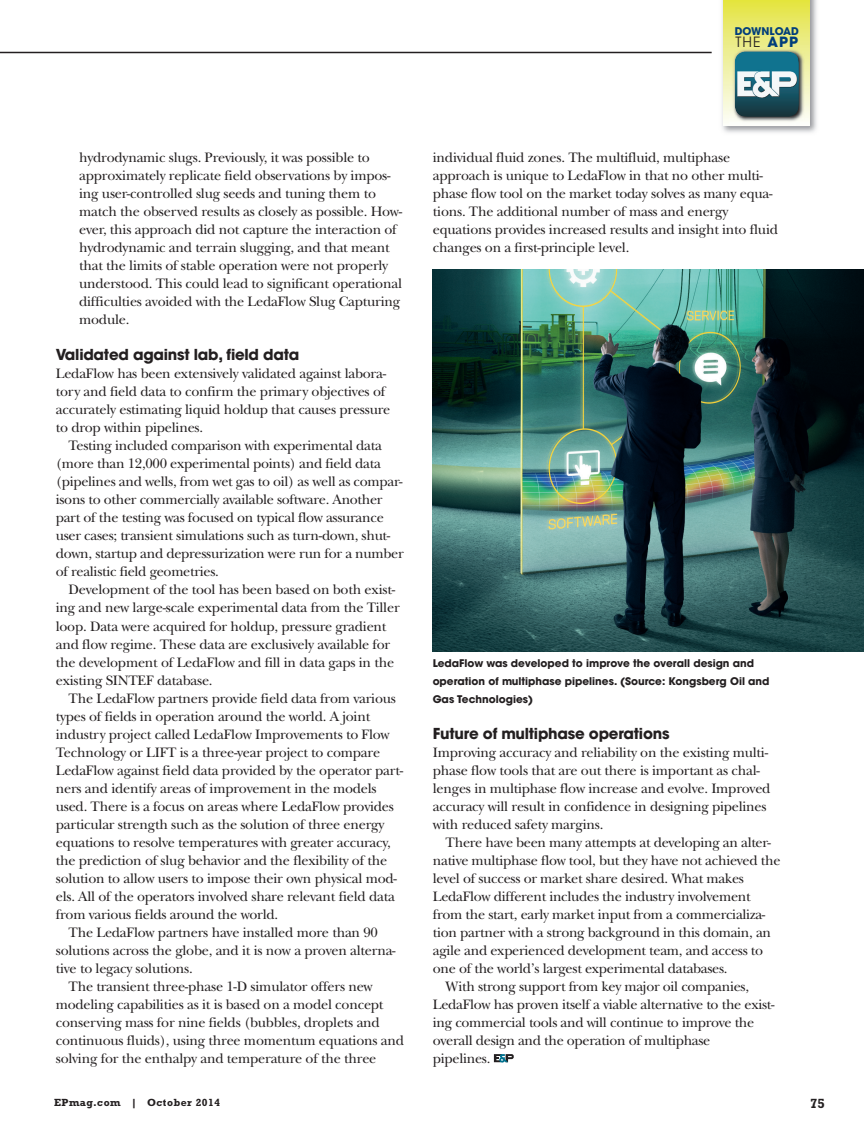
<style>
.page{position:relative;width:864px;height:1135px;background:#fff}
.page>*{position:absolute;margin:0;border:0;box-sizing:border-box;transform-origin:0 0}
.t1{font:700 15px "Avant Garde";letter-spacing:-.015em;color:#231f20}
.t2{font:14.25px/18px "New Baskerville";letter-spacing:-.015em;color:#231f20}
.t3{font:14.1px "Avant Garde";color:#231f20}
.t4{font:700 13.5px "Rockwell Std";color:#231f20}
.t5{font:700 10.5px/18px "Avant Garde";color:#231f20}
.t6{font:700 10.5px "Rockwell Std";letter-spacing:.05em;color:#231f20}
.t7{font:700 10.5px "Avant Garde";color:#013e7b}
.s1{font-weight:700;color:#013e7b}
</style>
<div class="page">
<svg style="left:494px;top:1054px;width:20px;height:8px"></svg>
<img style="left:432px;top:269px;width:432px;height:382px">
<img style="left:722px;top:0;width:95px;height:133px">
<div style="left:724px;top:0;width:86px;height:125px;background:linear-gradient(to bottom,#e4e445,#fcfdfa)"></div>
<img style="left:729px;top:46px;width:80px;height:81px">
<img style="left:735px;top:51px;width:64px;height:66px">
<hr style="left:0;top:52px;width:712px;height:1px;background:#231f20">
<p class="t7" style="left:735px;top:28px;width:66px">DOWNLOAD</p>
<p class="t3" style="left:735px;top:37px;width:64px">THE <span class="s1">APP</span></p>
<p class="t2" style="left:79px;top:150px;width:325px">hydrodynamic slugs. Previously, it was possible to approximately replicate field observations by impos&shy;ing user-controlled slug seeds and tuning them to match the observed results as closely as possible. How&shy;ever, this approach did not capture the interaction of hydrodynamic and terrain slugging, and that meant that the limits of stable operation were not properly understood. This could lead to significant operational difficulties avoided with the LedaFlow Slug Capturing module.</p>
<p class="t1" style="left:56px;top:349px;width:245px">Validated against lab, field data</p>
<p class="t2" style="left:56px;top:366px;width:336px">LedaFlow has been extensively validated against labora&shy;tory and field data to confirm the primary objectives of accurately estimating liquid holdup that causes pressure to drop within pipelines.</p>
<p class="t2" style="left:56px;top:438px;width:349px;text-indent:13px">Testing included comparison with experimental data (more than 12,000 experimental points) and field data (pipelines and wells, from wet gas to oil) as well as compar&shy;isons to other commercially available software. Another part of the testing was focused on typical flow assurance user cases; transient simulations such as turn-down, shut&shy;down, startup and depressurization were run for a number of realistic field geometries.</p>
<p class="t2" style="left:56px;top:582px;width:345px;text-indent:13px">Development of the tool has been based on both exist&shy;ing and new large-scale experimental data from the Tiller loop. Data were acquired for holdup, pressure gradient and flow regime. These data are exclusively available for the development of LedaFlow and fill in data gaps in the existing SINTEF database.</p>
<p class="t2" style="left:69px;top:690px;width:329px">The LedaFlow partners provide field data from various</p>
<p class="t2" style="left:56px;top:708px;width:316px">types of fields in operation around the world. A joint</p>
<p class="t2" style="left:56px;top:726px;width:335px">industry project called LedaFlow Improvements to Flow</p>
<p class="t2" style="left:56px;top:744px;width:326px">Technology or LIFT is a three-year project to compare</p>
<p class="t2" style="left:56px;top:762px;width:349px">LedaFlow against field data provided by the operator part-</p>
<p class="t2" style="left:56px;top:780px;width:322px">ners and identify areas of improvement in the models</p>
<p class="t2" style="left:56px;top:798px;width:340px">used. There is a focus on areas where LedaFlow provides</p>
<p class="t2" style="left:56px;top:816px;width:330px">particular strength such as the solution of three energy</p>
<p class="t2" style="left:56px;top:834px;width:337px">equations to resolve temperatures with greater accuracy,</p>
<p class="t2" style="left:56px;top:852px;width:333px">the prediction of slug behavior and the flexibility of the</p>
<p class="t2" style="left:56px;top:870px;width:343px">solution to allow users to impose their own physical mod-</p>
<p class="t2" style="left:56px;top:888px;width:341px">els. All of the operators involved share relevant field data</p>
<p class="t2" style="left:56px;top:906px;width:224px">from various fields around the world.</p>
<p class="t2" style="left:69px;top:924px;width:311px">The LedaFlow partners have installed more than 90</p>
<p class="t2" style="left:56px;top:942px;width:341px">solutions across the globe, and it is now a proven alterna-</p>
<p class="t2" style="left:56px;top:960px;width:139px">tive to legacy solutions.</p>
<p class="t2" style="left:69px;top:978px;width:306px">The transient three-phase 1-D simulator offers new</p>
<p class="t2" style="left:56px;top:996px;width:329px">modeling capabilities as it is based on a model concept</p>
<p class="t2" style="left:56px;top:1014px;width:326px">conserving mass for nine fields (bubbles, droplets and</p>
<p class="t2" style="left:56px;top:1032px;width:350px">continuous fluids), using three momentum equations and</p>
<p class="t2" style="left:56px;top:1050px;width:322px">solving for the enthalpy and temperature of the three</p>
<p class="t2" style="left:433px;top:150px;width:347px">individual fluid zones. The multifluid, multiphase approach is unique to LedaFlow in that no other multi&shy;phase flow tool on the market today solves as many equa&shy;tions. The additional number of mass and energy equations provides increased results and insight into fluid changes on a first-principle level.</p>
<p class="t5" style="left:433px;top:654px;width:338px">LedaFlow was developed to improve the overall design and operation of multiphase pipelines. (Source: Kongsberg Oil and<br>Gas Technologies)</p>
<p class="t1" style="left:433px;top:727px;width:238px">Future of multiphase operations</p>
<p class="t2" style="left:433px;top:744px;width:339px">Improving accuracy and reliability on the existing multi&shy;phase flow tools that are out there is important as chal&shy;lenges in multiphase flow increase and evolve. Improved accuracy will result in confidence in designing pipelines with reduced safety margins.</p>
<p class="t2" style="left:446px;top:834px;width:327px">There have been many attempts at developing an alter-</p>
<p class="t2" style="left:433px;top:852px;width:349px">native multiphase flow tool, but they have not achieved the</p>
<p class="t2" style="left:433px;top:870px;width:313px">level of success or market share desired. What makes</p>
<p class="t2" style="left:433px;top:888px;width:319px">LedaFlow different includes the industry involvement</p>
<p class="t2" style="left:433px;top:906px;width:334px">from the start, early market input from a commercializa-</p>
<p class="t2" style="left:433px;top:924px;width:340px">tion partner with a strong background in this domain, an</p>
<p class="t2" style="left:433px;top:942px;width:332px">agile and experienced development team, and access to</p>
<p class="t2" style="left:433px;top:960px;width:296px">one of the world’s largest experimental databases.</p>
<p class="t2" style="left:446px;top:978px;width:305px">With strong support from key major oil companies,</p>
<p class="t2" style="left:433px;top:996px;width:343px">LedaFlow has proven itself a viable alternative to the exist-</p>
<p class="t2" style="left:433px;top:1014px;width:323px">ing commercial tools and will continue to improve the</p>
<p class="t2" style="left:433px;top:1032px;width:279px">overall design and the operation of multiphase</p>
<p class="t2" style="left:433px;top:1050px;width:59px">pipelines.</p>
<p class="t6" style="left:54px;top:1098px;width:168px">EPmag.com | October 2014</p>
<p class="t4" style="left:810px;top:1098px;width:16px">75</p>
</div>
